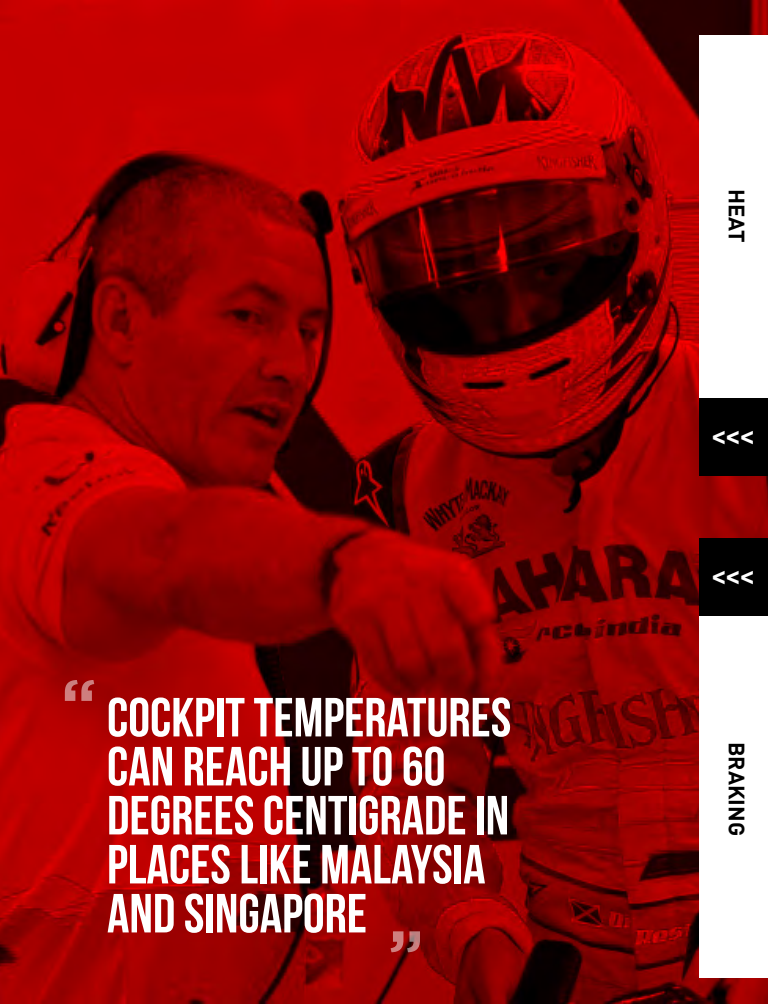
<style>
.page{position:relative;width:768px;height:1004px;background:#fff}
.page>*{position:absolute;margin:0;border:0;box-sizing:border-box;transform-origin:0 0}
.t1{font:700 65px "Gotham";color:#fff}
.t2{font:55px/49px "Bebas Neue";color:#fff}
.t3{font:700 24px "Gotham";color:#fff}
.t4{font:700 22px "DINOT";color:#000}
</style>
<div class="page">
<img style="left:0;top:0;width:768px;height:1004px">
<div style="left:699px;top:36px;width:69px;height:362px;background:#fff"></div>
<div style="left:699px;top:398px;width:69px;height:78px;background:#000"></div>
<div style="left:699px;top:616px;width:69px;height:362px;background:#fff"></div>
<div style="left:699px;top:538px;width:69px;height:78px;background:#000"></div>
<p class="t1" style="left:61px;top:665px;width:37px">“</p>
<p class="t2" style="left:107px;top:693px;width:406px">COCKPIT TEMPERATURES<br>CAN REACH UP TO 60<br>DEGREES CENTIGRADE IN<br>PLACES LIKE MALAYSIA<br>AND SINGAPORE</p>
<p class="t1" style="left:424px;top:967px;width:37px;rotate:-180deg">“</p>
<p class="t4" style="left:751px;top:189px;width:55px;rotate:90deg">HEAT</p>
<p class="t3" style="left:711px;top:424px;width:45px">&lt;&lt;&lt;</p>
<p class="t3" style="left:711px;top:563px;width:45px">&lt;&lt;&lt;</p>
<p class="t4" style="left:751px;top:742px;width:96px;rotate:90deg">BRAKING</p>
</div>
